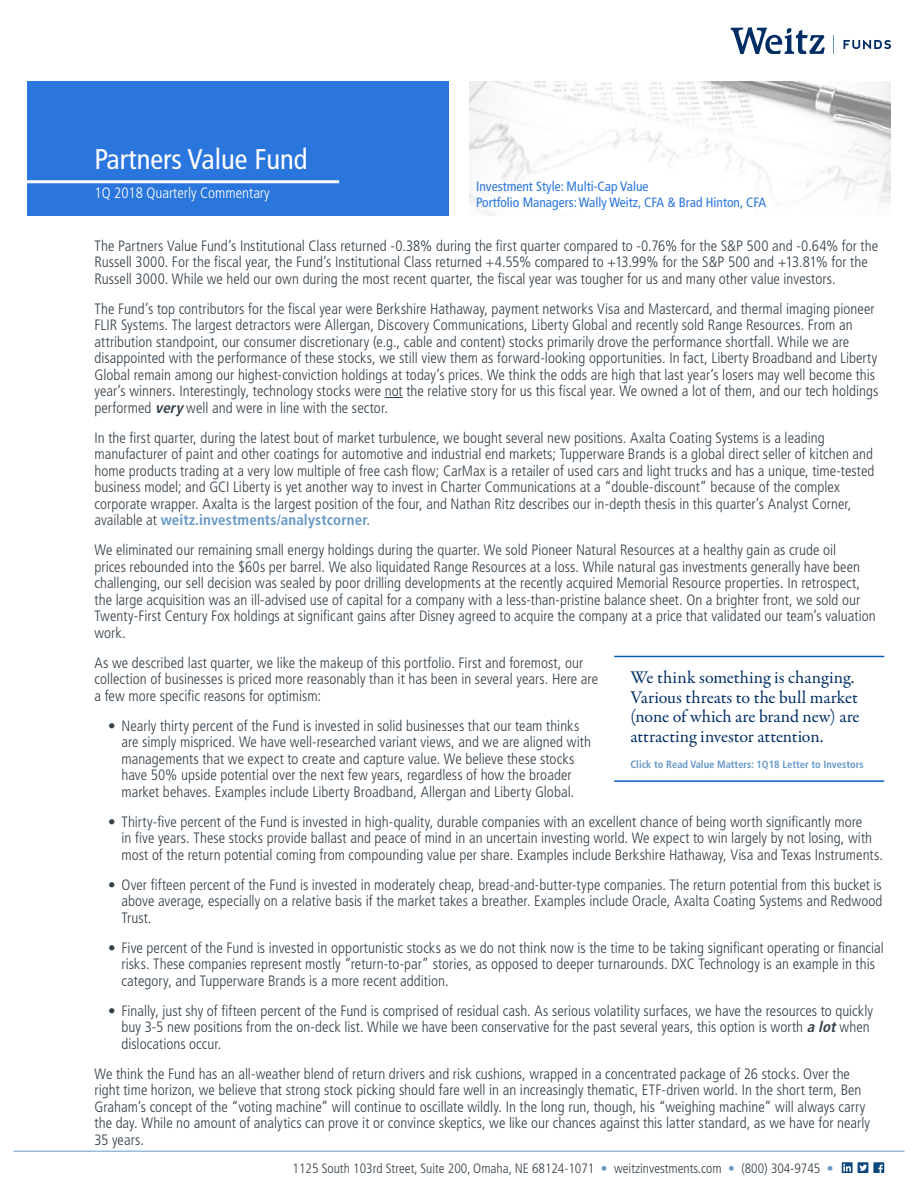
<style>
.page{position:relative;width:918px;height:1188px;background:#fff}
.page>*{position:absolute;margin:0;border:0;box-sizing:border-box;transform-origin:0 0}
.t1{font:condensed 28.5px "Frutiger LT Std";color:#fff}
.t2{font:18px/19.5px "Garamond Premr Pro";letter-spacing:-.005em;color:#002e64}
.t3{font:300 condensed 15px/16.5px "Frutiger LT Std";color:#333f48}
.t4{font:300 condensed 15px "Frutiger LT Std";color:#fff}
.t5{font:300 condensed 13.5px "Frutiger LT Std";color:#333f48}
.t6{font:condensed 13.5px/16.2px "Frutiger LT Std";color:#2a76dd}
.t7{font:700 condensed 10.5px "Frutiger LT Std";color:#6898c7}
.s1{font-weight:700;font-style:italic}
.s2{font-weight:700;color:#6898c7}
.s3{color:#6898c7}
</style>
<div class="page">
<hr style="left:14px;top:1151px;width:890px;height:1px;background:#6898c8">
<svg style="left:842px;top:1163px;width:42px;height:10px"></svg>
<div style="left:27px;top:81px;width:422px;height:135px;background:#2a76dd"></div>
<hr style="left:0;top:180px;width:339px;height:3px;background:#fff">
<img style="left:469px;top:81px;width:422px;height:135px">
<svg style="left:730px;top:27px;width:95px;height:27px"></svg>
<svg style="left:844px;top:40px;width:47px;height:9px"></svg>
<svg style="left:385px;top:397px;width:18px;height:1px"></svg>
<hr style="left:614px;top:656px;width:270px;height:1px;background:#095cb8">
<hr style="left:614px;top:780px;width:270px;height:2px;background:#095cb8">
<h1 class="t1" style="left:94px;top:143px;width:215px">Partners Value Fund</h1>
<p class="t4" style="left:94px;top:184px;width:177px">1Q 2018 Quarterly Commentary</p>
<p class="t6" style="left:476px;top:179px;width:291px">Investment Style: Multi-Cap Value<br>Portfolio Managers: Wally Weitz, CFA &amp; Brad Hinton, CFA</p>
<p class="t3" style="left:94px;top:237px;width:785px">The Partners Value Fund’s Institutional Class returned -0.38% during the first quarter compared to -0.76% for the S&amp;P 500 and -0.64% for the<br>Russell 3000. For the fiscal year, the Fund’s Institutional Class returned +4.55% compared to +13.99% for the S&amp;P 500 and +13.81% for the<br>Russell 3000. While we held our own during the most recent quarter, the fiscal year was tougher for us and many other value investors.</p>
<p class="t3" style="left:94px;top:300px;width:785px">The Fund’s top contributors for the fiscal year were Berkshire Hathaway, payment networks Visa and Mastercard, and thermal imaging pioneer FLIR Systems. The largest detractors were Allergan, Discovery Communications, Liberty Global and recently sold Range Resources. From an attribution standpoint, our consumer discretionary (e.g., cable and content) stocks primarily drove the performance shortfall. While we are disappointed with the performance of these stocks, we still view them as forward-looking opportunities. In fact, Liberty Broadband and Liberty Global remain among our highest-conviction holdings at today’s prices. We think the odds are high that last year’s losers may well become this year’s winners. Interestingly, technology stocks were not the relative story for us this fiscal year. We owned a lot of them, and our tech holdings performed <span class="s1">very</span>well and were in line with the sector.</p>
<p class="t3" style="left:94px;top:429px;width:782px">In the first quarter, during the latest bout of market turbulence, we bought several new positions. Axalta Coating Systems is a leading manufacturer of paint and other coatings for automotive and industrial end markets; Tupperware Brands is a global direct seller of kitchen and home products trading at a very low multiple of free cash flow; CarMax is a retailer of used cars and light trucks and has a unique, time-tested business model; and GCI Liberty is yet another way to invest in Charter Communications at a “double-discount” because of the complex corporate wrapper. Axalta is the largest position of the four, and Nathan Ritz describes our in-depth thesis in this quarter’s Analyst Corner, available at <span class="s2">weitz.investments/analystcorner</span>.</p>
<p class="t3" style="left:94px;top:542px;width:783px">We eliminated our remaining small energy holdings during the quarter. We sold Pioneer Natural Resources at a healthy gain as crude oil<br>prices rebounded into the $60s per barrel. We also liquidated Range Resources at a loss. While natural gas investments generally have been challenging, our sell decision was sealed by poor drilling developments at the recently acquired Memorial Resource properties. In retrospect, the large acquisition was an ill-advised use of capital for a company with a less-than-pristine balance sheet. On a brighter front, we sold our Twenty-First Century Fox holdings at significant gains after Disney agreed to acquire the company at a price that validated our team’s valuation work.</p>
<p class="t3" style="left:94px;top:654px;width:505px">As we described last quarter, we like the makeup of this portfolio. First and foremost, our collection of businesses is priced more reasonably than it has been in several years. Here are a few more specific reasons for optimism:</p>
<p class="t3" style="left:122px;top:717px;width:471px;text-indent:-14px">• Nearly thirty percent of the Fund is invested in solid businesses that our team thinks are simply mispriced. We have well-researched variant views, and we are aligned with managements that we expect to create and capture value. We believe these stocks have 50% upside potential over the next few years, regardless of how the broader market behaves. Examples include Liberty Broadband, Allergan and Liberty Global.</p>
<p class="t3" style="left:122px;top:813px;width:763px;text-indent:-14px">• Thirty-five percent of the Fund is invested in high-quality, durable companies with an excellent chance of being worth significantly more<br>in five years. These stocks provide ballast and peace of mind in an uncertain investing world. We expect to win largely by not losing, with most of the return potential coming from compounding value per share. Examples include Berkshire Hathaway, Visa and Texas Instruments.</p>
<p class="t3" style="left:122px;top:876px;width:763px;text-align:justify;text-indent:-14px">• Over fifteen percent of the Fund is invested in moderately cheap, bread-and-butter-type companies. The return potential from this bucket is above average, especially on a relative basis if the market takes a breather. Examples include Oracle, Axalta Coating Systems and Redwood Trust.</p>
<p class="t3" style="left:122px;top:939px;width:764px;text-indent:-14px">• Five percent of the Fund is invested in opportunistic stocks as we do not think now is the time to be taking significant operating or financial risks. These companies represent mostly “return-to-par” stories, as opposed to deeper turnarounds. DXC Technology is an example in this category, and Tupperware Brands is a more recent addition.</p>
<p class="t3" style="left:122px;top:1002px;width:753px;text-indent:-14px">• Finally, just shy of fifteen percent of the Fund is comprised of residual cash. As serious volatility surfaces, we have the resources to quickly buy 3-5 new positions from the on-deck list. While we have been conservative for the past several years, this option is worth <span class="s1">a lot</span>when dislocations occur.</p>
<p class="t3" style="left:94px;top:1065px;width:777px">We think the Fund has an all-weather blend of return drivers and risk cushions, wrapped in a concentrated package of 26 stocks. Over the right time horizon, we believe that strong stock picking should fare well in an increasingly thematic, ETF-driven world. In the short term, Ben Graham’s concept of the “voting machine” will continue to oscillate wildly. In the long run, though, his “weighing machine” will always carry the day. While no amount of analytics can prove it or convince skeptics, we like our chances against this latter standard, as we have for nearly 35 years.</p>
<p class="t2" style="left:630px;top:668px;width:231px">We think something is changing.<br>Various threats to the bull market (none of which are brand new) are attracting investor attention.</p>
<p class="t7" style="left:630px;top:758px;width:235px">Click to Read Value Matters: 1Q18 Letter to Investors</p>
<p class="t5" style="left:293px;top:1160px;width:543px">1125 South 103rd Street, Suite 200, Omaha, NE 68124-1071 <span class="s3">•</span> weitzinvestments.com <span class="s3">•</span> (800) 304-9745 <span class="s3">•</span></p>
</div>
